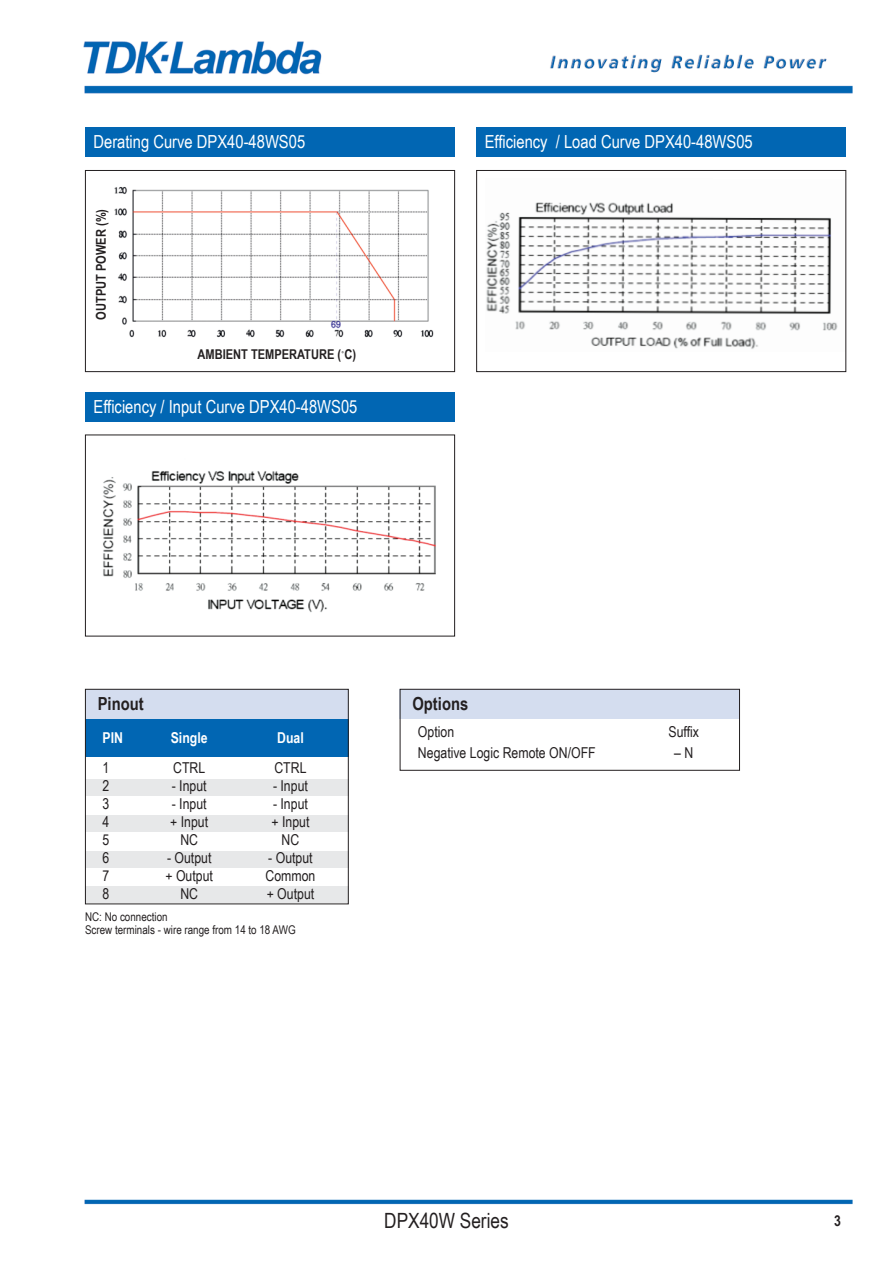
<style>
.page{position:relative;width:893px;height:1263px;background:#fff}
.page>*{position:absolute;margin:0;border:0;box-sizing:border-box;transform-origin:0 0}
.t1{font:21px "Arial Narrow";color:#231f20}
.t2{font:18px "Arial Narrow";color:#fff}
.t3{font:700 18px "Arial Narrow";color:#231f20}
.t4{font:15px "Arial Narrow";color:#231f20}
.t5{font:700 15px "Arial Narrow";color:#fff}
.t6{font:700 15px "Arial Narrow";color:#231f20}
.t7{font:700 13.5px "Arial Narrow";color:#231f20}
.t8{font:12px/13.5px "Arial Narrow";color:#231f20}
</style>
<div class="page">
<img style="left:83px;top:41px;width:770px;height:1164px">
<div style="left:477px;top:170px;width:369px;height:202px;background:#fff"></div>
<img style="left:486px;top:202px;width:352px;height:147px">
<div style="left:476px;top:170px;width:370px;height:202px;border:1px solid #231f20"></div>
<div style="left:476px;top:128px;width:370px;height:29px;background:#0166b3"></div>
<div style="left:85px;top:435px;width:370px;height:201px;background:#fff"></div>
<img style="left:103px;top:471px;width:333px;height:141px">
<div style="left:85px;top:435px;width:370px;height:201px;border:1px solid #231f20"></div>
<div style="left:85px;top:392px;width:370px;height:30px;background:#0166b3"></div>
<div style="left:85px;top:719px;width:264px;height:38px;background:#0166b3"></div>
<div style="left:85px;top:689px;width:264px;height:30px;background:#d4ddef"></div>
<div style="left:85px;top:779px;width:264px;height:16px;background:#e7e8e9"></div>
<div style="left:85px;top:815px;width:264px;height:16px;background:#e7e8e9"></div>
<div style="left:85px;top:851px;width:264px;height:17px;background:#e7e8e9"></div>
<div style="left:85px;top:887px;width:264px;height:16px;background:#e7e8e9"></div>
<div style="left:85px;top:689px;width:264px;height:215px;border:1px solid #231f20"></div>
<div style="left:400px;top:689px;width:340px;height:30px;background:#d4ddef"></div>
<div style="left:400px;top:689px;width:340px;height:82px;border:1px solid #231f20"></div>
<img style="left:87px;top:172px;width:366px;height:198px">
<div style="left:85px;top:170px;width:370px;height:202px;border:1px solid #231f20"></div>
<div style="left:85px;top:128px;width:370px;height:29px;background:#0166b3"></div>
<div style="left:91px;top:188px;width:23px;height:152px;background:#fff"></div>
<div style="left:169px;top:344px;width:216px;height:23px;background:#fff"></div>
<p class="t2" style="left:94px;top:131px;width:213px">Derating Curve DPX40-48WS05</p>
<p class="t7" style="left:93px;top:320px;width:112px;rotate:-90deg">OUTPUT POWER (%)</p>
<p class="t7" style="left:197px;top:346px;width:160px">AMBIENT TEMPERATURE (<sub>˚</sub>C)</p>
<p class="t2" style="left:94px;top:396px;width:265px">Efficiency / Input Curve DPX40-48WS05</p>
<p class="t2" style="left:485px;top:131px;width:270px">Efficiency / Load Curve DPX40-48WS05</p>
<p class="t3" style="left:98px;top:693px;width:47px">Pinout</p>
<p class="t5" style="left:103px;top:729px;width:22px">PIN</p>
<p class="t5" style="left:171px;top:729px;width:38px">Single</p>
<p class="t5" style="left:277px;top:729px;width:28px">Dual</p>
<p class="t4" style="left:103px;top:759px;width:8px">1</p>
<p class="t4" style="left:173px;top:759px;width:34px">CTRL</p>
<p class="t4" style="left:274px;top:759px;width:34px">CTRL</p>
<p class="t4" style="left:103px;top:777px;width:8px">2</p>
<p class="t4" style="left:172px;top:777px;width:36px">- Input</p>
<p class="t4" style="left:273px;top:777px;width:36px">- Input</p>
<p class="t4" style="left:103px;top:795px;width:8px">3</p>
<p class="t4" style="left:172px;top:795px;width:36px">- Input</p>
<p class="t4" style="left:273px;top:795px;width:36px">- Input</p>
<p class="t4" style="left:103px;top:813px;width:8px">4</p>
<p class="t4" style="left:170px;top:813px;width:39px">+ Input</p>
<p class="t4" style="left:271px;top:813px;width:39px">+ Input</p>
<p class="t4" style="left:103px;top:831px;width:8px">5</p>
<p class="t4" style="left:180px;top:831px;width:19px">NC</p>
<p class="t4" style="left:282px;top:831px;width:19px">NC</p>
<p class="t4" style="left:103px;top:849px;width:8px">6</p>
<p class="t4" style="left:167px;top:849px;width:46px">- Output</p>
<p class="t4" style="left:268px;top:849px;width:46px">- Output</p>
<p class="t4" style="left:103px;top:867px;width:8px">7</p>
<p class="t4" style="left:165px;top:867px;width:49px">+ Output</p>
<p class="t4" style="left:266px;top:867px;width:51px">Common</p>
<p class="t4" style="left:103px;top:885px;width:8px">8</p>
<p class="t4" style="left:180px;top:885px;width:19px">NC</p>
<p class="t4" style="left:267px;top:885px;width:49px">+ Output</p>
<p class="t8" style="left:85px;top:910px;width:212px">NC: No connection<br>Screw terminals - wire range from 14 to 18 AWG</p>
<p class="t3" style="left:412px;top:693px;width:57px">Options</p>
<p class="t4" style="left:418px;top:722px;width:38px">Option</p>
<p class="t4" style="left:669px;top:722px;width:32px">Suffix</p>
<p class="t4" style="left:418px;top:743px;width:179px">Negative Logic Remote ON/OFF</p>
<p class="t4" style="left:674px;top:743px;width:21px">–N</p>
<h1 class="t1" style="left:384px;top:1208px;width:126px">DPX40W Series</h1>
<p class="t6" style="left:834px;top:1212px;width:8px">3</p>
</div>
